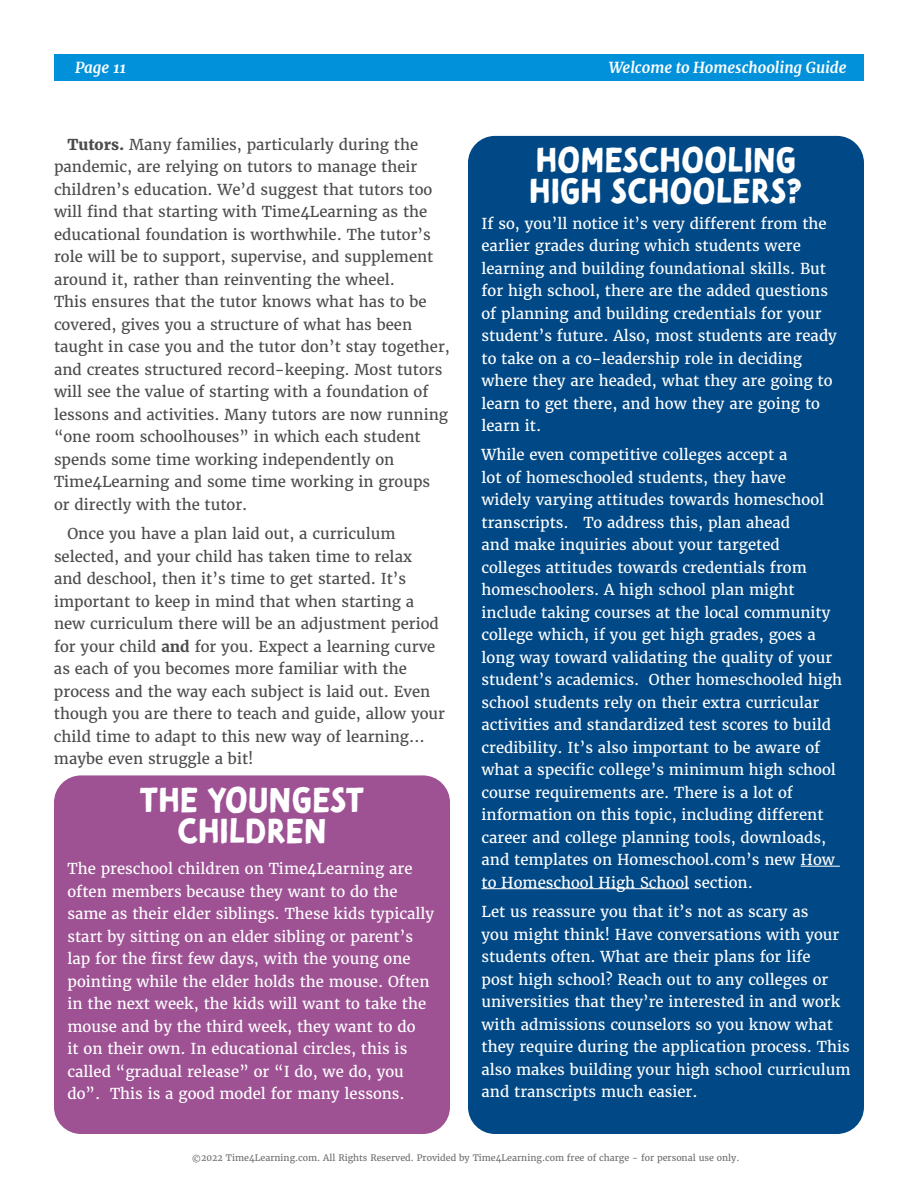
<style>
.page{position:relative;width:918px;height:1188px;background:#fff}
.page>*{position:absolute;margin:0;border:0;box-sizing:border-box;transform-origin:0 0}
.t1{font:34.5px/30.8px "Tomarik Brush";color:#fff;text-align:center}
.t2{font:15px/22.5px "Merriweather";color:#fff}
.t3{font:15px/22.5px "Merriweather";color:#4c4c4c}
.t4{font:italic 700 15px "Merriweather";color:#fff}
.t5{font:9px "Merriweather";color:#707070}
.s1{font-weight:800}
.s2{font-weight:700}
</style>
<div class="page">
<div style="left:54px;top:54px;width:810px;height:27px;background:#0091da"></div>
<div style="left:54px;top:775px;width:396px;height:359px;background:#9e5294;border-radius:27px"></div>
<div style="left:468px;top:136px;width:396px;height:998px;background:#004986;border-radius:27px"></div>
<hr style="left:801px;top:866px;width:39px;height:1px;background:#fff">
<hr style="left:482px;top:888px;width:207px;height:1px;background:#fff">
<p class="t4" style="left:75px;top:59px;width:53px">Page 11</p>
<p class="t4" style="left:609px;top:59px;width:239px">Welcome to Homeschooling Guide</p>
<p class="t3" style="left:54px;top:133px;width:398px;text-indent:14px"><span class="s1">Tutors.</span> Many families, particularly during the pandemic, are relying on tutors to manage their children’s education. We’d suggest that tutors too will find that starting with Time4Learning as the educational foundation is worthwhile. The tutor’s role will be to support, supervise, and supplement around it, rather than reinventing the wheel.<br>This ensures that the tutor knows what has to be covered, gives you a structure of what has been taught in case you and the tutor don’t stay together, and creates structured record-keeping. Most tutors will see the value of starting with a foundation of lessons and activities. Many tutors are now running “one room schoolhouses” in which each student spends some time working independently on Time4Learning and some time working in groups<br>or directly with the tutor.</p>
<p class="t3" style="left:54px;top:522px;width:393px;text-indent:14px">Once you have a plan laid out, a curriculum selected, and your child has taken time to relax<br>and deschool, then it’s time to get started. It’s important to keep in mind that when starting a new curriculum there will be an adjustment period for your child <span class="s2">and</span> for you. Expect a learning curve as each of you becomes more familiar with the process and the way each subject is laid out. Even though you are there to teach and guide, allow your child time to adapt to this new way of learning… maybe even struggle a bit!</p>
<h1 class="t1" style="left:140px;top:781px;width:226px">THE YOUNGEST<br>CHILDREN</h1>
<p class="t2" style="left:68px;top:858px;width:368px">The preschool children on Time4Learning are often members because they want to do the same as their elder siblings. These kids typically start by sitting on an elder sibling or parent’s lap for the first few days, with the young one pointing while the elder holds the mouse. Often in the next week, the kids will want to take the mouse and by the third week, they want to do<br>it on their own. In educational circles, this is called “gradual release” or “I do, we do, you do”. This is a good model for many lessons.</p>
<h1 class="t1" style="left:529px;top:141px;width:275px;text-align:left">HOMESCHOOLING<br>HIGH SCHOOLERS?</h1>
<p class="t2" style="left:482px;top:212px;width:357px">If so, you’ll notice it’s very different from the earlier grades during which students were learning and building foundational skills. But for high school, there are the added questions of planning and building credentials for your student’s future. Also, most students are ready to take on a co-leadership role in deciding where they are headed, what they are going to learn to get there, and how they are going to learn it.</p>
<p class="t2" style="left:482px;top:444px;width:362px">While even competitive colleges accept a<br>lot of homeschooled students, they have<br>widely varying attitudes towards homeschool transcripts. To address this, plan ahead<br>and make inquiries about your targeted colleges attitudes towards credentials from homeschoolers. A high school plan might include taking courses at the local community college which, if you get high grades, goes a long way toward validating the quality of your student’s academics. Other homeschooled high school students rely on their extra curricular activities and standardized test scores to build credibility. It’s also important to be aware of what a specific college’s minimum high school course requirements are. There is a lot of information on this topic, including different career and college planning tools, downloads, and templates on Homeschool.com’s new How to Homeschool High School section.</p>
<p class="t2" style="left:482px;top:900px;width:371px">Let us reassure you that it’s not as scary as<br>you might think! Have conversations with your students often. What are their plans for life<br>post high school? Reach out to any colleges or universities that they’re interested in and work with admissions counselors so you know what they require during the application process. This also makes building your high school curriculum and transcripts much easier.</p>
<p class="t5" style="left:192px;top:1152px;width:549px">©2022 Time4Learning.com. All Rights Reserved. Provided by Time4Learning.com free of charge - for personal use only.</p>
</div>
